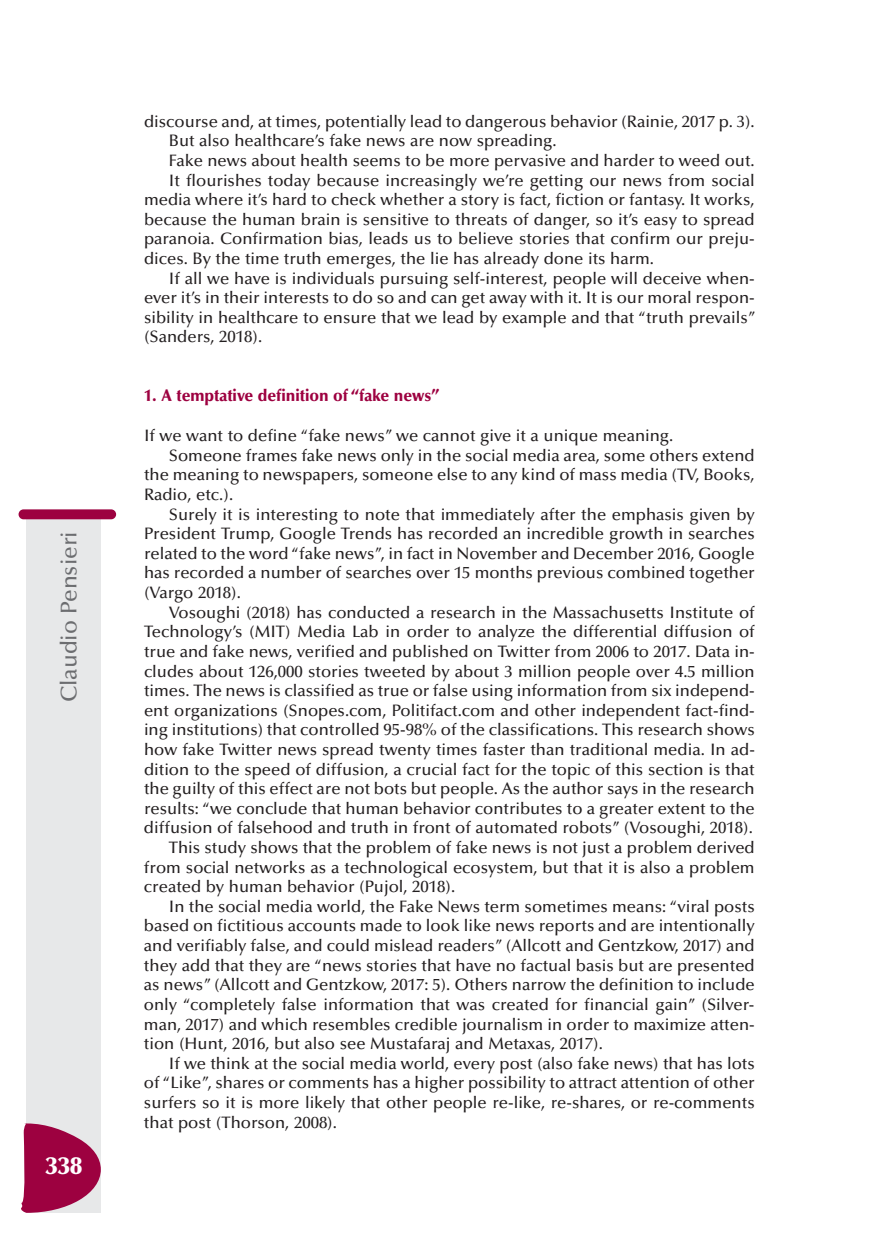
<style>
.page{position:relative;width:869px;height:1241px;background:#fff}
.page>*{position:absolute;margin:0;border:0;box-sizing:border-box;transform-origin:0 0}
.t1{font:900 24.5px "Optima";color:#fff}
.t2{font:500 22.75px "Optima";color:#6c6d70}
.t3{font:500 16.62px "Optima";color:#231f20}
.t4{font:900 16.62px "Optima";color:#9d0140;scale:.95 1}
</style>
<div class="page">
<div style="left:27px;top:517px;width:74px;height:695px;background:#e7e8e9"></div>
<div style="left:19px;top:509px;width:97px;height:10px;background:#9d0140;border-radius:5px"></div>
<svg style="left:21px;top:1122px;width:80px;height:90px"></svg>
<h2 class="t2" style="left:60px;top:702px;width:173px;rotate:-90deg">Claudio Pensieri</h2>
<h1 class="t1" style="left:45px;top:1155px;width:38px">338</h1>
<p class="t3" style="left:144px;top:114px;width:612px">discourse and, at times, potentially lead to dangerous behavior (Rainie, 2017 p. 3).</p>
<p class="t3" style="left:169px;top:134px;width:389px">But also healthcare’s fake news are now spreading.</p>
<p class="t3" style="left:169px;top:154px;width:587px">Fake news about health seems to be more pervasive and harder to weed out.</p>
<p class="t3" style="left:169px;top:173px;width:587px">It flourishes today because increasingly we’re getting our news from social</p>
<p class="t3" style="left:144px;top:193px;width:612px">media where it’s hard to check whether a story is fact, fiction or fantasy. It works,</p>
<p class="t3" style="left:144px;top:212px;width:612px">because the human brain is sensitive to threats of danger, so it’s easy to spread</p>
<p class="t3" style="left:144px;top:232px;width:612px">paranoia. Confirmation bias, leads us to believe stories that confirm our preju-</p>
<p class="t3" style="left:144px;top:252px;width:511px">dices. By the time truth emerges, the lie has already done its harm.</p>
<p class="t3" style="left:169px;top:271px;width:587px">If all we have is individuals pursuing self-interest, people will deceive when-</p>
<p class="t3" style="left:144px;top:291px;width:612px">ever it’s in their interests to do so and can get away with it. It is our moral respon-</p>
<p class="t3" style="left:144px;top:310px;width:613px">sibility in healthcare to ensure that we lead by example and that “truth prevails”</p>
<p class="t3" style="left:144px;top:330px;width:120px">(Sanders, 2018).</p>
<p class="t4" style="left:144px;top:389px;width:312px">1. A temptative definition of “fake news”</p>
<p class="t3" style="left:144px;top:429px;width:530px">If we want to define “fake news” we cannot give it a unique meaning.</p>
<p class="t3" style="left:169px;top:448px;width:587px">Someone frames fake news only in the social media area, some others extend</p>
<p class="t3" style="left:144px;top:468px;width:612px">the meaning to newspapers, someone else to any kind of mass media (TV, Books,</p>
<p class="t3" style="left:144px;top:488px;width:91px">Radio, etc.).</p>
<p class="t3" style="left:169px;top:507px;width:587px">Surely it is interesting to note that immediately after the emphasis given by</p>
<p class="t3" style="left:144px;top:527px;width:612px">President Trump, Google Trends has recorded an incredible growth in searches</p>
<p class="t3" style="left:144px;top:546px;width:612px">related to the word“fake news”, in fact in November and December 2016, Google</p>
<p class="t3" style="left:144px;top:566px;width:612px">has recorded a number of searches over 15 months previous combined together</p>
<p class="t3" style="left:144px;top:586px;width:98px">(Vargo 2018).</p>
<p class="t3" style="left:169px;top:605px;width:587px">Vosoughi (2018) has conducted a research in the Massachusetts Institute of</p>
<p class="t3" style="left:144px;top:625px;width:612px">Technology’s (MIT) Media Lab in order to analyze the differential diffusion of</p>
<p class="t3" style="left:144px;top:644px;width:612px">true and fake news, verified and published on Twitter from 2006 to 2017. Data in-</p>
<p class="t3" style="left:144px;top:664px;width:612px">cludes about 126,000 stories tweeted by about 3 million people over 4.5 million</p>
<p class="t3" style="left:144px;top:684px;width:612px">times. The news is classified as true or false using information from six independ-</p>
<p class="t3" style="left:144px;top:703px;width:612px">ent organizations (Snopes.com, Politifact.com and other independent fact-find-</p>
<p class="t3" style="left:144px;top:723px;width:612px">ing institutions) that controlled 95-98% of the classifications. This research shows</p>
<p class="t3" style="left:144px;top:742px;width:612px">how fake Twitter news spread twenty times faster than traditional media. In ad-</p>
<p class="t3" style="left:144px;top:762px;width:612px">dition to the speed of diffusion, a crucial fact for the topic of this section is that</p>
<p class="t3" style="left:144px;top:782px;width:612px">the guilty of this effect are not bots but people. As the author says in the research</p>
<p class="t3" style="left:144px;top:801px;width:612px">results: “we conclude that human behavior contributes to a greater extent to the</p>
<p class="t3" style="left:144px;top:821px;width:610px">diffusion of falsehood and truth in front of automated robots” (Vosoughi, 2018).</p>
<p class="t3" style="left:169px;top:840px;width:587px">This study shows that the problem of fake news is not just a problem derived</p>
<p class="t3" style="left:144px;top:860px;width:612px">from social networks as a technological ecosystem, but that it is also a problem</p>
<p class="t3" style="left:144px;top:880px;width:312px">created by human behavior (Pujol, 2018).</p>
<p class="t3" style="left:169px;top:899px;width:587px">In the social media world, the Fake News term sometimes means: “viral posts</p>
<p class="t3" style="left:144px;top:919px;width:612px">based on fictitious accounts made to look like news reports and are intentionally</p>
<p class="t3" style="left:144px;top:938px;width:612px">and verifiably false, and could mislead readers” (Allcott and Gentzkow, 2017) and</p>
<p class="t3" style="left:144px;top:958px;width:612px">they add that they are “news stories that have no factual basis but are presented</p>
<p class="t3" style="left:144px;top:978px;width:612px">as news” (Allcott and Gentzkow, 2017: 5). Others narrow the definition to include</p>
<p class="t3" style="left:144px;top:997px;width:611px">only “completely false information that was created for financial gain” (Silver-</p>
<p class="t3" style="left:144px;top:1017px;width:612px">man, 2017) and which resembles credible journalism in order to maximize atten-</p>
<p class="t3" style="left:144px;top:1036px;width:460px">tion (Hunt, 2016, but also see Mustafaraj and Metaxas, 2017).</p>
<p class="t3" style="left:169px;top:1056px;width:587px">If we think at the social media world, every post (also fake news) that has lots</p>
<p class="t3" style="left:144px;top:1076px;width:612px">of “Like”, shares or comments has a higher possibility to attract attention of other</p>
<p class="t3" style="left:144px;top:1095px;width:612px">surfers so it is more likely that other people re-like, re-shares, or re-comments</p>
<p class="t3" style="left:144px;top:1115px;width:194px">that post (Thorson, 2008).</p>
</div>
